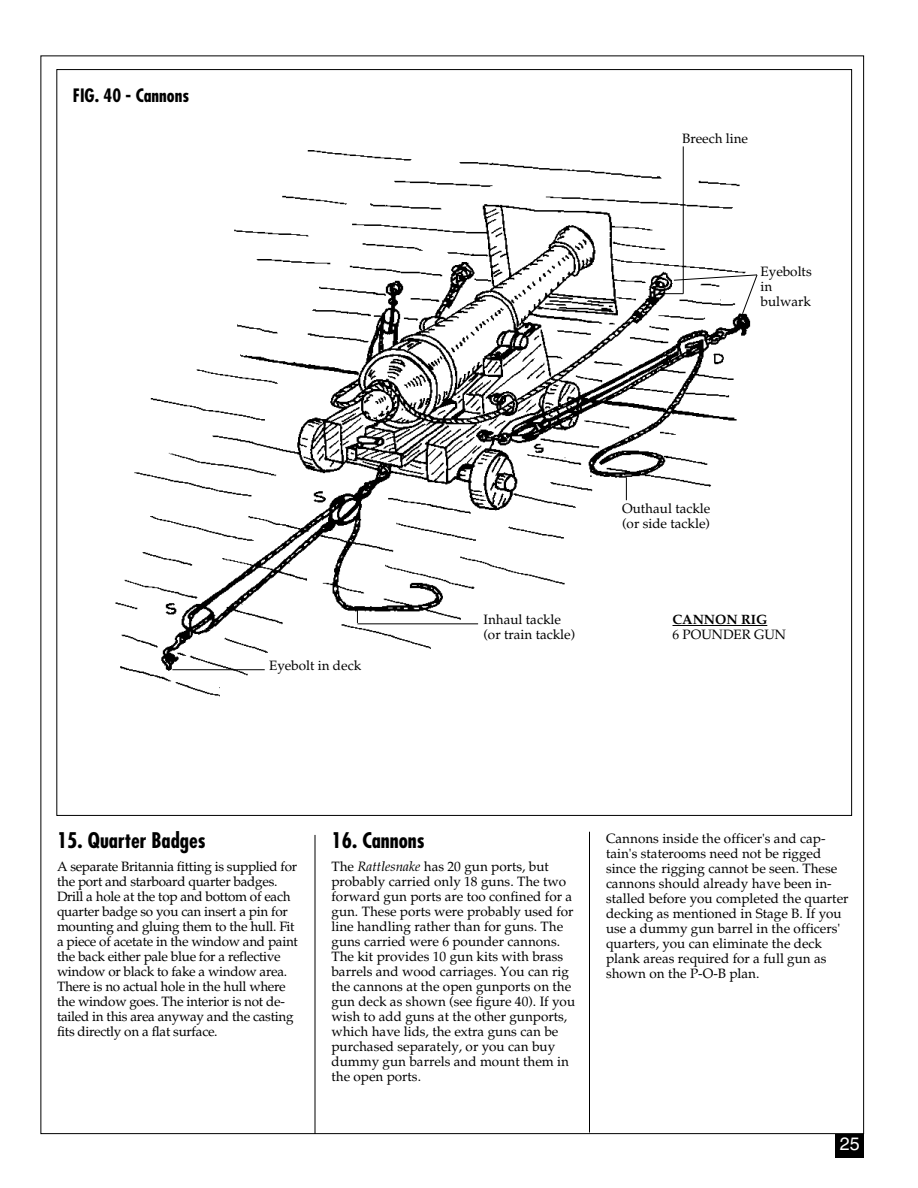
<style>
.page{position:relative;width:918px;height:1188px;background:#fff}
.page>*{position:absolute;margin:0;border:0;box-sizing:border-box;transform-origin:0 0}
.t1{font:700 condensed 21px "Futura";color:#000}
.t2{font:700 condensed 18px "Futura";color:#000}
.t3{font:18px "Helvetica";color:#fff}
.t4{font:13.5px/15px "Palatino";color:#000}
.t5{font:13.5px/15px "Palatino";letter-spacing:-.02em;color:#000}
.t6{font:700 13.5px "Palatino";color:#000}
.s1{font-style:italic}
</style>
<div class="page">
<div style="left:835px;top:1134px;width:29px;height:24px;background:#000"></div>
<hr style="left:315px;top:835px;width:1px;height:299px;background:#000">
<hr style="left:589px;top:832px;width:1px;height:300px;background:#000">
<img style="left:115px;top:146px;width:653px;height:551px">
<hr style="left:683px;top:146px;width:1px;height:148px;background:#000">
<hr style="left:172px;top:669px;width:93px;height:1px;background:#000">
<svg style="left:357px;top:610px;width:1px;height:13px"></svg>
<hr style="left:357px;top:623px;width:121px;height:1px;background:#000">
<svg style="left:626px;top:478px;width:1px;height:22px"></svg>
<hr style="left:673px;top:625px;width:94px;height:1px;background:#000">
<svg style="left:663px;top:274px;width:95px;height:41px"></svg>
<h2 class="t2" style="left:73px;top:88px;width:118px">FIG. 40 - Cannons</h2>
<p class="t4" style="left:682px;top:131px;width:67px">Breech line</p>
<p class="t4" style="left:761px;top:264px;width:53px">Eyebolts in bulwark</p>
<p class="t4" style="left:269px;top:658px;width:94px">Eyebolt in deck</p>
<p class="t4" style="left:483px;top:612px;width:93px">Inhaul tackle (or train tackle)</p>
<p class="t4" style="left:622px;top:501px;width:90px">Outhaul tackle (or side tackle)</p>
<p class="t6" style="left:673px;top:612px;width:96px">CANNON RIG</p>
<p class="t4" style="left:673px;top:627px;width:115px">6 POUNDER GUN</p>
<h1 class="t1" style="left:57px;top:831px;width:150px">15. Quarter Badges</h1>
<p class="t5" style="left:57px;top:859px;width:243px">A separate Britannia fitting is supplied for the port and starboard quarter badges.<br>Drill a hole at the top and bottom of each quarter badge so you can insert a pin for mounting and gluing them to the hull. Fit a piece of acetate in the window and paint the back either pale blue for a reflective window or black to fake a window area.<br>There is no actual hole in the hull where the window goes. The interior is not de&shy;tailed in this area anyway and the casting fits directly on a flat surface.</p>
<h1 class="t1" style="left:332px;top:831px;width:95px">16. Cannons</h1>
<p class="t4" style="left:331px;top:859px;width:245px">The <span class="s1">Rattlesnake</span> has 20 gun ports, but probably carried only 18 guns. The two forward gun ports are too confined for a gun. These ports were probably used for line handling rather than for guns. The guns carried were 6 pounder cannons.<br>The kit provides 10 gun kits with brass barrels and wood carriages. You can rig the cannons at the open gunports on the gun deck as shown (see figure 40). If you wish to add guns at the other gunports, which have lids, the extra guns can be purchased separately, or you can buy dummy gun barrels and mount them in the open ports.</p>
<p class="t4" style="left:606px;top:831px;width:244px">Cannons inside the officer's and cap&shy;tain's staterooms need not be rigged since the rigging cannot be seen. These cannons should already have been in&shy;stalled before you completed the quarter decking as mentioned in Stage B. If you use a dummy gun barrel in the officers' quarters, you can eliminate the deck plank areas required for a full gun as shown on the P-O-B plan.</p>
<h2 class="t3" style="left:840px;top:1137px;width:22px">25</h2>
</div>
